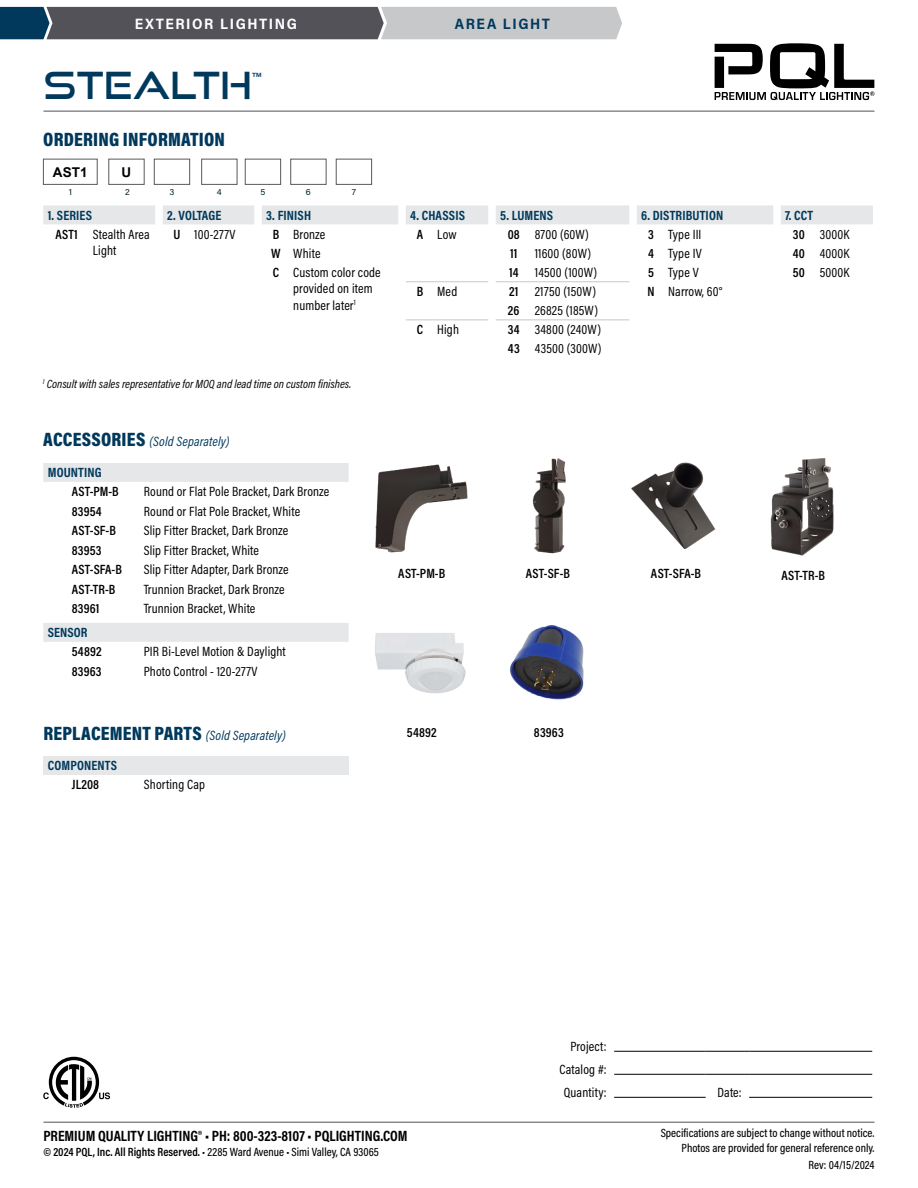
<style>
.page{position:relative;width:918px;height:1188px;background:#fff}
.page>*{position:absolute;margin:0;border:0;box-sizing:border-box;transform-origin:0 0}
.t1{font:37.5px "Good Times Rg";letter-spacing:.01em;color:#00395c}
.t2{font:900 19.5px "Acumin Pro Cond";letter-spacing:.01em;color:#00395c}
.t3{font:700 15px "Acumin Pro Cond";color:#000}
.t4{font:700 15px "Acumin Pro Semi Cond";letter-spacing:.105em;color:#fff}
.t5{font:700 15px "Acumin Pro Semi Cond";letter-spacing:.105em;color:#00395c}
.t6{font:13.5px/19.2px "Acumin Pro Cond";letter-spacing:.01em;color:#000}
.t7{font:600 13.5px/19.2px "Acumin Pro Cond";letter-spacing:.01em;color:#000;text-align:justify}
.t8{font:700 13.5px "Acumin Pro Cond";letter-spacing:.01em;color:#00395c}
.t9{font:italic 13.5px "Acumin Pro Cond";letter-spacing:.01em;color:#00395c}
.t10{font:700 13.5px "Arial";color:#000}
.t11{font:500 12px/15px "Acumin Pro Cond";color:#000;text-align:right}
.t12{font:italic 12px "Acumin Pro Cond";color:#000}
.t13{font:9px "Acumin Pro";color:#002736}
.s1{font-weight:600}
.s2{font-weight:900;font-style:normal;font-size:19.5px}
.s3{font-weight:400;font-style:italic;font-size:13.5px}
</style>
<div class="page">
<hr style="left:44px;top:111px;width:830px;height:1px;background:#525258">
<svg style="left:715px;top:43px;width:159px;height:57px"></svg>
<hr style="left:44px;top:1122px;width:830px;height:1px;background:#525258">
<svg style="left:0;top:7px;width:622px;height:32px;background:#7a7f85"></svg>
<div style="left:109px;top:159px;width:35px;height:26px;border:1px solid #58595b"></div>
<div style="left:154px;top:159px;width:36px;height:26px;border:1px solid #58595b"></div>
<div style="left:201px;top:159px;width:36px;height:26px;border:1px solid #58595b"></div>
<div style="left:245px;top:159px;width:36px;height:26px;border:1px solid #58595b"></div>
<div style="left:291px;top:159px;width:35px;height:26px;border:1px solid #58595b"></div>
<div style="left:336px;top:159px;width:36px;height:26px;border:1px solid #58595b"></div>
<svg style="left:43px;top:205px;width:830px;height:19px;background:#e7e8e9"></svg>
<hr style="left:496px;top:281px;width:36px;height:1px;background:#c7c8ca">
<hr style="left:532px;top:281px;width:97px;height:1px;background:#c7c8ca">
<hr style="left:496px;top:320px;width:36px;height:1px;background:#c7c8ca">
<hr style="left:532px;top:320px;width:97px;height:1px;background:#c7c8ca">
<svg style="left:406px;top:281px;width:28px;height:1px"></svg>
<hr style="left:434px;top:281px;width:54px;height:1px;background:#c7c8ca">
<svg style="left:406px;top:320px;width:28px;height:1px"></svg>
<hr style="left:434px;top:320px;width:54px;height:1px;background:#c7c8ca">
<div style="left:43px;top:159px;width:54px;height:26px;border:1px solid #58595b"></div>
<hr style="left:614px;top:1051px;width:92px;height:1px;background:#000">
<hr style="left:706px;top:1051px;width:43px;height:1px;background:#000">
<hr style="left:749px;top:1051px;width:123px;height:1px;background:#000">
<hr style="left:614px;top:1097px;width:92px;height:1px;background:#000">
<hr style="left:749px;top:1097px;width:123px;height:1px;background:#000">
<hr style="left:614px;top:1074px;width:92px;height:1px;background:#000">
<hr style="left:706px;top:1074px;width:43px;height:1px;background:#000">
<hr style="left:749px;top:1074px;width:123px;height:1px;background:#000">
<svg style="left:43px;top:463px;width:306px;height:179px"></svg>
<div style="left:44px;top:756px;width:305px;height:19px;background:#e6e7e8"></div>
<img style="left:375px;top:464px;width:93px;height:89px">
<img style="left:532px;top:458px;width:34px;height:96px">
<img style="left:631px;top:462px;width:85px;height:87px">
<img style="left:770px;top:458px;width:64px;height:98px">
<img style="left:375px;top:633px;width:91px;height:61px">
<img style="left:510px;top:625px;width:74px;height:75px">
<svg style="left:43px;top:1057px;width:67px;height:51px"></svg>
<p class="t4" style="left:135px;top:13px;width:164px">EXTERIOR LIGHTING</p>
<p class="t5" style="left:455px;top:13px;width:97px">AREA LIGHT</p>
<h1 class="t1" style="left:44px;top:63px;width:219px">STEALTH<sup>™</sup></h1>
<h2 class="t2" style="left:43px;top:127px;width:183px">ORDERING INFORMATION</h2>
<p class="t10" style="left:53px;top:163px;width:36px">AST1</p>
<p class="t13" style="left:69px;top:186px;width:5px">1</p>
<p class="t13" style="left:125px;top:186px;width:6px">2</p>
<p class="t13" style="left:169px;top:186px;width:6px">3</p>
<p class="t13" style="left:217px;top:186px;width:6px">4</p>
<p class="t13" style="left:260px;top:186px;width:6px">5</p>
<p class="t13" style="left:306px;top:186px;width:6px">6</p>
<p class="t13" style="left:352px;top:186px;width:6px">7</p>
<p class="t10" style="left:122px;top:163px;width:11px">U</p>
<p class="t8" style="left:48px;top:206px;width:46px">1. SERIES</p>
<p class="t8" style="left:167px;top:206px;width:56px">2. VOLTAGE</p>
<p class="t8" style="left:266px;top:206px;width:46px">3. FINISH</p>
<p class="t8" style="left:410px;top:206px;width:56px">4. CHASSIS</p>
<p class="t8" style="left:500px;top:206px;width:54px">5. LUMENS</p>
<p class="t8" style="left:641px;top:206px;width:83px">6. DISTRIBUTION</p>
<p class="t8" style="left:785px;top:206px;width:29px">7. CCT</p>
<p class="t6" style="left:55px;top:226px;width:96px;line-height:16.2px;text-align:center"><span class="s1">AST1</span> Stealth Area<br>Light</p>
<p class="t6" style="left:174px;top:224px;width:63px"><span class="s1">U</span> 100-277V</p>
<p class="t7" style="left:271px;top:224px;width:11px">B W C</p>
<p class="t6" style="left:293px;top:224px;width:89px">Bronze<br>White<br>Custom color code</p>
<p class="t6" style="left:293px;top:280px;width:81px;line-height:16.2px">provided on item number later<sup>1</sup></p>
<p class="t6" style="left:417px;top:224px;width:41px"><span class="s1">A</span> Low</p>
<p class="t7" style="left:508px;top:224px;width:14px;text-align:left">08<br>11<br>14</p>
<p class="t6" style="left:535px;top:224px;width:64px">8700 (60W)<br>11600 (80W)<br>14500 (100W)</p>
<p class="t7" style="left:647px;top:224px;width:9px">3<br>4<br>5<br>N</p>
<p class="t6" style="left:668px;top:224px;width:56px">Type III<br>Type IV<br>Type V<br>Narrow, 60°</p>
<p class="t7" style="left:793px;top:224px;width:14px">30<br>40<br>50</p>
<p class="t6" style="left:820px;top:224px;width:31px;text-align:justify">3000K 4000K 5000K</p>
<p class="t6" style="left:417px;top:282px;width:42px"><span class="s1">B</span> Med</p>
<p class="t7" style="left:508px;top:282px;width:13px">21<br>26</p>
<p class="t6" style="left:535px;top:282px;width:65px">21750 (150W)<br>26825 (185W)</p>
<p class="t6" style="left:417px;top:320px;width:44px"><span class="s1">C</span> High</p>
<p class="t7" style="left:508px;top:320px;width:13px">34<br>43</p>
<p class="t6" style="left:535px;top:320px;width:68px">34800 (240W)<br>43500 (300W)</p>
<p class="t12" style="left:43px;top:376px;width:310px"><sup>1</sup> Consult with sales representative for MOQ and lead time on custom finishes.</p>
<p class="t9" style="left:43px;top:433px;width:188px"><span class="s2">ACCESSORIES</span> (Sold Separately)</p>
<p class="t8" style="left:48px;top:464px;width:55px">MOUNTING</p>
<p class="t7" style="left:72px;top:482px;width:48px">AST-PM-B</p>
<p class="t6" style="left:144px;top:482px;width:187px">Round or Flat Pole Bracket, Dark Bronze</p>
<p class="t7" style="left:72px;top:501px;width:31px">83954</p>
<p class="t6" style="left:144px;top:501px;width:158px">Round or Flat Pole Bracket, White</p>
<p class="t7" style="left:72px;top:521px;width:46px">AST-SF-B</p>
<p class="t6" style="left:144px;top:521px;width:146px">Slip Fitter Bracket, Dark Bronze</p>
<p class="t7" style="left:72px;top:540px;width:31px">83953</p>
<p class="t6" style="left:144px;top:540px;width:117px">Slip Fitter Bracket, White</p>
<p class="t7" style="left:72px;top:560px;width:52px">AST-SFA-B</p>
<p class="t6" style="left:144px;top:560px;width:146px">Slip Fitter Adapter, Dark Bronze</p>
<p class="t7" style="left:72px;top:579px;width:45px">AST-TR-B</p>
<p class="t6" style="left:144px;top:579px;width:142px">Trunnion Bracket, Dark Bronze</p>
<p class="t7" style="left:72px;top:599px;width:29px">83961</p>
<p class="t6" style="left:144px;top:599px;width:113px">Trunnion Bracket, White</p>
<p class="t8" style="left:48px;top:624px;width:41px">SENSOR</p>
<p class="t7" style="left:72px;top:642px;width:31px">54892</p>
<p class="t6" style="left:144px;top:642px;width:144px">PIR Bi-Level Motion &amp; Daylight</p>
<p class="t7" style="left:72px;top:661px;width:31px">83963</p>
<p class="t6" style="left:144px;top:661px;width:115px">Photo Control - 120-277V</p>
<h2 class="t2" style="left:44px;top:720px;width:244px">REPLACEMENT PARTS <span class="s3">(Sold Separately)</span></h2>
<p class="t8" style="left:48px;top:757px;width:71px">COMPONENTS</p>
<p class="t7" style="left:72px;top:775px;width:29px">JL208</p>
<p class="t6" style="left:144px;top:775px;width:63px">Shorting Cap</p>
<p class="t7" style="left:398px;top:564px;width:48px">AST-PM-B</p>
<p class="t7" style="left:526px;top:564px;width:46px">AST-SF-B</p>
<p class="t7" style="left:651px;top:564px;width:52px">AST-SFA-B</p>
<p class="t7" style="left:781px;top:566px;width:45px">AST-TR-B</p>
<p class="t7" style="left:407px;top:723px;width:31px">54892</p>
<p class="t7" style="left:534px;top:723px;width:31px">83963</p>
<p class="t6" style="left:559px;top:1035px;width:49px;line-height:23.1px;text-align:right">Project:<br>Catalog #:<br>Quantity:</p>
<p class="t6" style="left:718px;top:1083px;width:26px">Date:</p>
<p class="t3" style="left:44px;top:1126px;width:366px">PREMIUM QUALITY LIGHTING® • PH: 800-323-8107 • PQLIGHTING.COM</p>
<p class="t11" style="left:44px;top:1144px;width:337px"><span class="s1">© 2024 PQL, Inc. All Rights Reserved.</span> • 2285 Ward Avenue • Simi Valley, CA 93065</p>
<p class="t11" style="left:661px;top:1126px;width:215px">Specifications are subject to change without notice.<br>Photos are provided for general reference only.</p>
<p class="t11" style="left:808px;top:1157px;width:68px">Rev: 04/15/2024</p>
</div>
